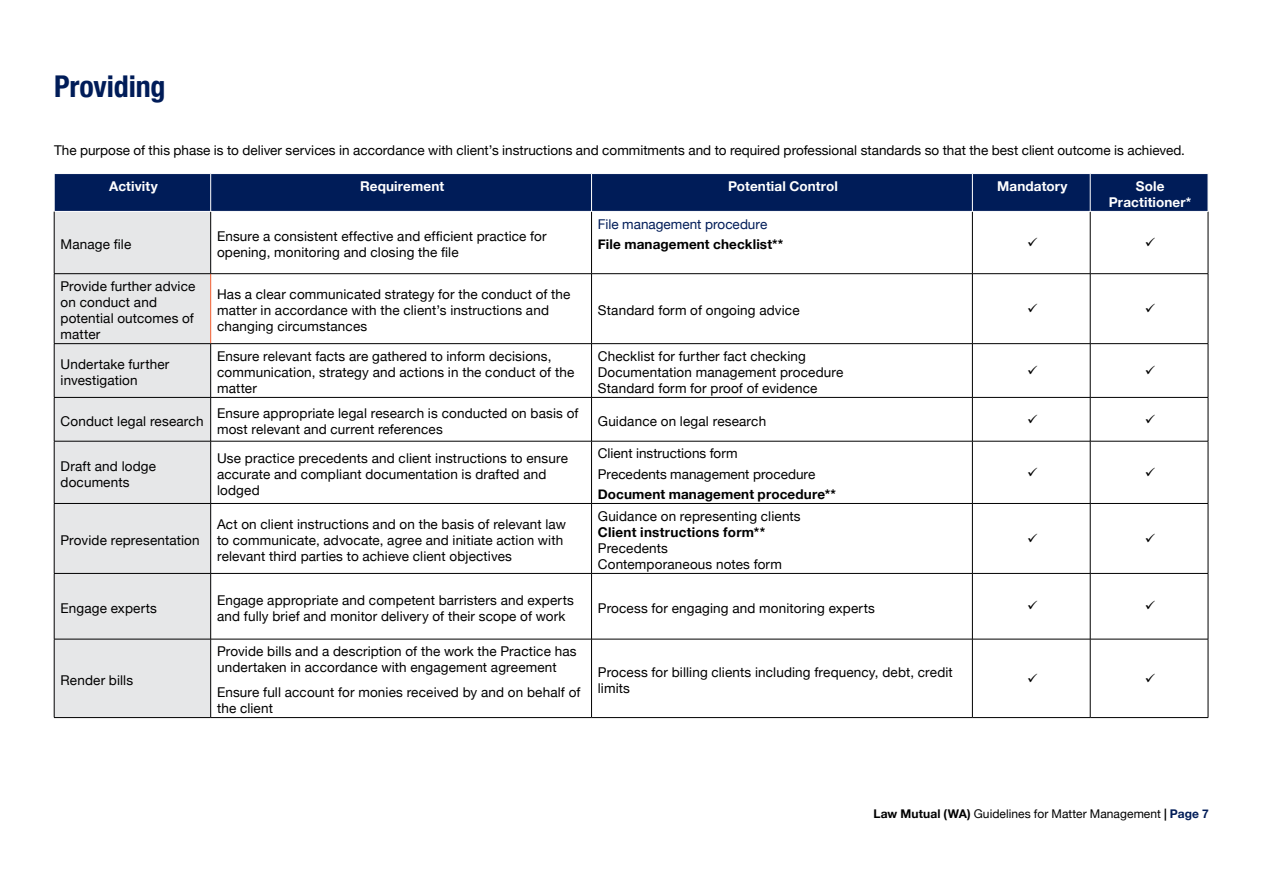
<style>
.page{position:relative;width:1263px;height:893px;background:#fff}
.page>*{position:absolute;margin:0;border:0;box-sizing:border-box;transform-origin:0 0}
.t1{font:700 condensed 30px "Helvetica Neue";letter-spacing:-.005em;color:#001c58}
.t2{font:13.5px/16.2px "Helvetica Neue";letter-spacing:.01em;color:#000}
.t3{font:700 13.5px "Helvetica Neue";letter-spacing:.01em;color:#000}
.t4{font:700 13.5px/16.2px "Helvetica Neue";letter-spacing:.01em;color:#fff;text-align:center}
.t5{font:13.5px "Helvetica Neue";color:#001c58}
.t6{font:12px "Helvetica Neue";letter-spacing:.005em;color:#000}
.s1{font-weight:700}
.s2{font-weight:700;color:#001c58}
</style>
<div class="page">
<div style="left:55px;top:174px;width:1153px;height:37px;background:#001c58"></div>
<div style="left:55px;top:212px;width:155px;height:505px;background:#e6e7e8"></div>
<hr style="left:972px;top:274px;width:1px;height:69px;background:#000">
<hr style="left:1090px;top:274px;width:1px;height:69px;background:#000">
<hr style="left:1090px;top:398px;width:1px;height:43px;background:#000">
<hr style="left:1090px;top:504px;width:1px;height:69px;background:#000">
<hr style="left:1090px;top:639px;width:1px;height:78px;background:#000">
<hr style="left:591px;top:273px;width:381px;height:1px;background:#000">
<hr style="left:972px;top:212px;width:1px;height:61px;background:#000">
<hr style="left:972px;top:273px;width:118px;height:1px;background:#000">
<hr style="left:1090px;top:212px;width:1px;height:61px;background:#000">
<hr style="left:1208px;top:212px;width:1px;height:61px;background:#000">
<hr style="left:1090px;top:273px;width:118px;height:1px;background:#000">
<hr style="left:1090px;top:343px;width:118px;height:1px;background:#000">
<hr style="left:1208px;top:344px;width:1px;height:53px;background:#000">
<hr style="left:1090px;top:397px;width:118px;height:1px;background:#000">
<hr style="left:972px;top:343px;width:118px;height:1px;background:#000">
<hr style="left:1090px;top:344px;width:1px;height:53px;background:#000">
<hr style="left:972px;top:397px;width:118px;height:1px;background:#000">
<hr style="left:591px;top:343px;width:381px;height:1px;background:#000">
<hr style="left:972px;top:344px;width:1px;height:53px;background:#000">
<hr style="left:591px;top:397px;width:381px;height:1px;background:#000">
<hr style="left:972px;top:398px;width:1px;height:43px;background:#000">
<hr style="left:972px;top:441px;width:118px;height:1px;background:#000">
<hr style="left:972px;top:503px;width:118px;height:1px;background:#000">
<hr style="left:1090px;top:441px;width:118px;height:1px;background:#000">
<hr style="left:1090px;top:441px;width:1px;height:62px;background:#000">
<hr style="left:1208px;top:441px;width:1px;height:62px;background:#000">
<hr style="left:1090px;top:503px;width:118px;height:1px;background:#000">
<hr style="left:972px;top:504px;width:1px;height:69px;background:#000">
<hr style="left:591px;top:441px;width:381px;height:1px;background:#000">
<hr style="left:972px;top:441px;width:1px;height:62px;background:#000">
<hr style="left:591px;top:503px;width:381px;height:1px;background:#000">
<hr style="left:972px;top:573px;width:118px;height:1px;background:#000">
<hr style="left:972px;top:574px;width:1px;height:65px;background:#000">
<hr style="left:972px;top:639px;width:118px;height:1px;background:#000">
<hr style="left:1090px;top:573px;width:118px;height:1px;background:#000">
<hr style="left:1090px;top:574px;width:1px;height:65px;background:#000">
<hr style="left:1208px;top:574px;width:1px;height:65px;background:#000">
<hr style="left:1090px;top:639px;width:118px;height:1px;background:#000">
<hr style="left:591px;top:639px;width:381px;height:1px;background:#000">
<hr style="left:972px;top:639px;width:1px;height:78px;background:#000">
<hr style="left:210px;top:212px;width:1px;height:61px;background:#000">
<hr style="left:591px;top:212px;width:1px;height:61px;background:#000">
<hr style="left:1208px;top:274px;width:1px;height:69px;background:#000">
<hr style="left:1208px;top:398px;width:1px;height:43px;background:#000">
<hr style="left:1208px;top:504px;width:1px;height:69px;background:#000">
<hr style="left:1208px;top:639px;width:1px;height:78px;background:#000">
<hr style="left:211px;top:273px;width:380px;height:1px;background:#000">
<hr style="left:591px;top:274px;width:1px;height:69px;background:#000">
<hr style="left:211px;top:343px;width:380px;height:1px;background:#000">
<hr style="left:210px;top:344px;width:1px;height:53px;background:#000">
<hr style="left:591px;top:344px;width:1px;height:53px;background:#000">
<hr style="left:211px;top:397px;width:380px;height:1px;background:#000">
<hr style="left:210px;top:398px;width:1px;height:43px;background:#000">
<hr style="left:591px;top:398px;width:1px;height:43px;background:#000">
<hr style="left:210px;top:174px;width:1px;height:37px;background:#fff">
<hr style="left:211px;top:441px;width:380px;height:1px;background:#000">
<hr style="left:210px;top:441px;width:1px;height:62px;background:#000">
<hr style="left:591px;top:441px;width:1px;height:62px;background:#000">
<hr style="left:591px;top:174px;width:1px;height:37px;background:#fff">
<hr style="left:211px;top:503px;width:380px;height:1px;background:#000">
<hr style="left:210px;top:504px;width:1px;height:69px;background:#000">
<hr style="left:591px;top:504px;width:1px;height:69px;background:#000">
<hr style="left:972px;top:174px;width:1px;height:37px;background:#fff">
<hr style="left:210px;top:574px;width:1px;height:65px;background:#000">
<hr style="left:591px;top:574px;width:1px;height:65px;background:#000">
<hr style="left:1090px;top:174px;width:1px;height:37px;background:#fff">
<hr style="left:211px;top:639px;width:380px;height:1px;background:#000">
<hr style="left:210px;top:639px;width:1px;height:78px;background:#000">
<hr style="left:591px;top:639px;width:1px;height:78px;background:#000">
<hr style="left:211px;top:717px;width:380px;height:1px;background:#000">
<hr style="left:54px;top:212px;width:1px;height:61px;background:#000">
<hr style="left:54px;top:274px;width:1px;height:69px;background:#000">
<hr style="left:54px;top:344px;width:1px;height:53px;background:#000">
<hr style="left:54px;top:398px;width:1px;height:43px;background:#000">
<hr style="left:54px;top:441px;width:1px;height:62px;background:#000">
<hr style="left:54px;top:574px;width:1px;height:65px;background:#000">
<hr style="left:54px;top:639px;width:1px;height:78px;background:#000">
<hr style="left:210px;top:274px;width:1px;height:69px;background:#f15d2f">
<hr style="left:54px;top:504px;width:1px;height:69px;background:#000">
<hr style="left:54px;top:573px;width:157px;height:1px;background:#000">
<hr style="left:211px;top:573px;width:380px;height:1px;background:#000">
<hr style="left:591px;top:573px;width:381px;height:1px;background:#000">
<hr style="left:1090px;top:717px;width:118px;height:1px;background:#000">
<hr style="left:591px;top:717px;width:381px;height:1px;background:#000">
<hr style="left:972px;top:717px;width:118px;height:1px;background:#000">
<hr style="left:54px;top:273px;width:157px;height:1px;background:#000">
<hr style="left:54px;top:343px;width:157px;height:1px;background:#000">
<hr style="left:54px;top:397px;width:157px;height:1px;background:#000">
<hr style="left:54px;top:441px;width:157px;height:1px;background:#000">
<hr style="left:54px;top:503px;width:157px;height:1px;background:#000">
<hr style="left:54px;top:639px;width:157px;height:1px;background:#000">
<hr style="left:54px;top:717px;width:157px;height:1px;background:#000">
<h1 class="t1" style="left:54px;top:68px;width:113px">Providing</h1>
<p class="t2" style="left:54px;top:142px;width:1132px">The purpose of this phase is to deliver services in accordance with client’s instructions and commitments and to required professional standards so that the best client outcome is achieved.</p>
<p class="t4" style="left:109px;top:178px;width:50px">Activity</p>
<p class="t4" style="left:360px;top:178px;width:86px">Requirement</p>
<p class="t4" style="left:728px;top:178px;width:111px">Potential Control</p>
<p class="t4" style="left:997px;top:178px;width:72px">Mandatory</p>
<p class="t4" style="left:1109px;top:178px;width:84px">Sole<br>Practitioner*</p>
<p class="t2" style="left:61px;top:236px;width:72px">Manage file</p>
<p class="t2" style="left:217px;top:228px;width:331px">Ensure a consistent effective and efficient practice for opening, monitoring and closing the file</p>
<p class="t5" style="left:598px;top:216px;width:171px">File management procedure</p>
<p class="t3" style="left:598px;top:236px;width:187px">File management checklist**</p>
<p class="t2" style="left:61px;top:278px;width:136px">Provide further advice on conduct and potential outcomes of matter</p>
<p class="t2" style="left:217px;top:286px;width:355px">Has a clear communicated strategy for the conduct of the matter in accordance with the client’s instructions and changing circumstances</p>
<p class="t2" style="left:598px;top:302px;width:203px">Standard form of ongoing advice</p>
<p class="t2" style="left:61px;top:356px;width:110px">Undertake further investigation</p>
<p class="t2" style="left:217px;top:348px;width:359px">Ensure relevant facts are gathered to inform decisions, communication, strategy and actions in the conduct of the matter</p>
<p class="t2" style="left:598px;top:348px;width:247px">Checklist for further fact checking<br>Documentation management procedure<br>Standard form for proof of evidence</p>
<p class="t2" style="left:61px;top:413px;width:144px">Conduct legal research</p>
<p class="t2" style="left:217px;top:405px;width:363px">Ensure appropriate legal research is conducted on basis of most relevant and current references</p>
<p class="t2" style="left:598px;top:413px;width:170px">Guidance on legal research</p>
<p class="t2" style="left:61px;top:458px;width:97px">Draft and lodge documents</p>
<p class="t2" style="left:217px;top:449px;width:352px">Use practice precedents and client instructions to ensure accurate and compliant documentation is drafted and lodged</p>
<p class="t2" style="left:598px;top:443px;width:219px;line-height:20.4px">Client instructions form<br>Precedents management procedure</p>
<p class="t3" style="left:598px;top:486px;width:240px">Document management procedure**</p>
<p class="t2" style="left:61px;top:532px;width:141px">Provide representation</p>
<p class="t2" style="left:217px;top:516px;width:350px">Act on client instructions and on the basis of relevant law to communicate, advocate, agree and initiate action with relevant third parties to achieve client objectives</p>
<p class="t2" style="left:598px;top:507px;width:204px">Guidance on representing clients</p>
<p class="t3" style="left:598px;top:524px;width:169px">Client instructions form**</p>
<p class="t2" style="left:598px;top:540px;width:185px">Precedents<br>Contemporaneous notes form</p>
<p class="t2" style="left:61px;top:600px;width:98px">Engage experts</p>
<p class="t2" style="left:217px;top:591px;width:358px">Engage appropriate and competent barristers and experts and fully brief and monitor delivery of their scope of work</p>
<p class="t2" style="left:598px;top:600px;width:278px">Process for engaging and monitoring experts</p>
<p class="t2" style="left:61px;top:672px;width:74px">Render bills</p>
<p class="t2" style="left:217px;top:643px;width:361px">Provide bills and a description of the work the Practice has undertaken in accordance with engagement agreement</p>
<p class="t2" style="left:217px;top:684px;width:365px">Ensure full account for monies received by and on behalf of the client</p>
<p class="t2" style="left:598px;top:664px;width:356px">Process for billing clients including frequency, debt, credit limits</p>
<p class="t6" style="left:873px;top:806px;width:337px"><span class="s1">Law Mutual (WA)</span> Guidelines for Matter Management <span class="s1">|</span> <span class="s2">Page 7</span></p>
</div>
